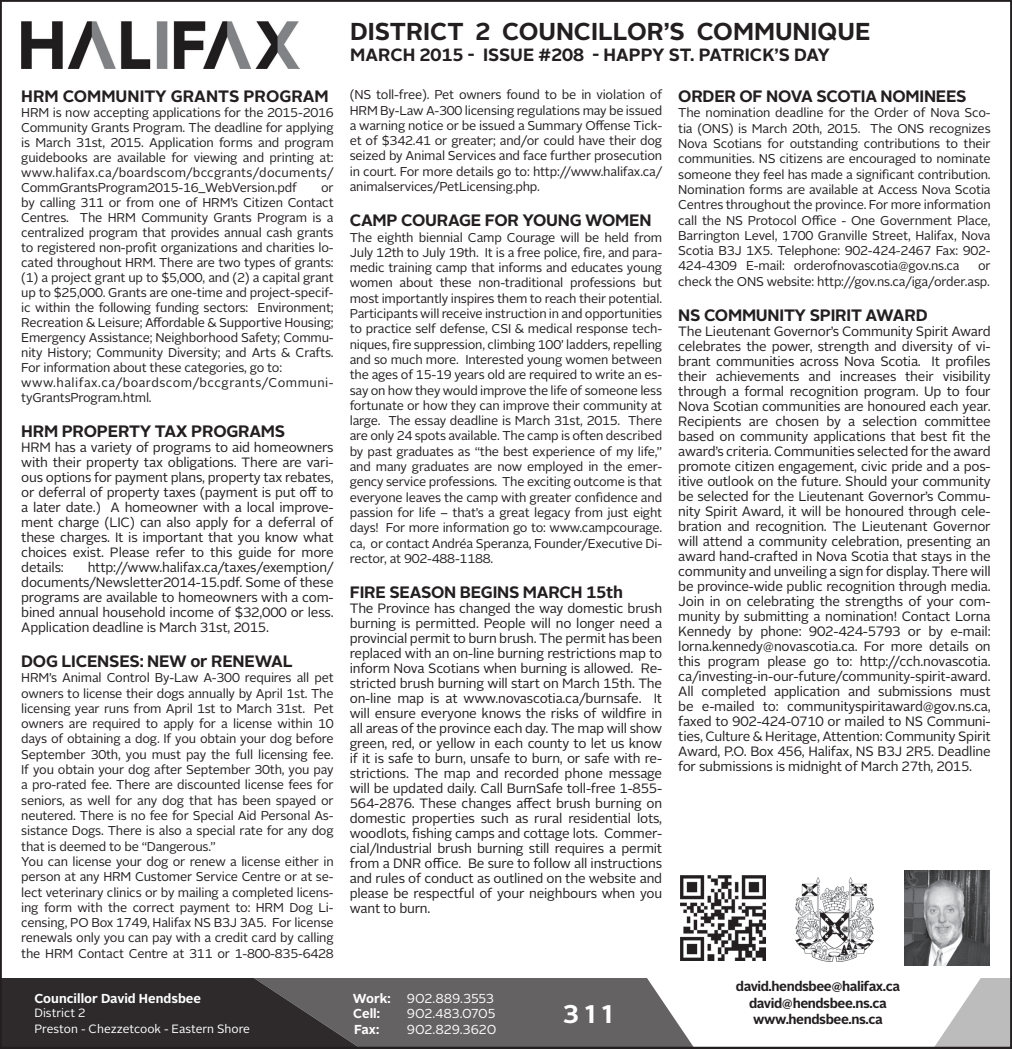
<style>
.page{position:relative;width:1012px;height:1049px;background:#fff}
.page>*{position:absolute;margin:0;border:0;box-sizing:border-box;transform-origin:0 0}
.t1{font:700 25.5px "Alright Sans";color:#fff}
.t2{font:700 24.45px "Alright Sans";color:#231f20}
.t3{font:700 17.7px "Alright Sans";color:#231f20}
.t4{font:700 16.5px "Alright Sans";letter-spacing:-.015em;color:#231f20}
.t5{font:13.5px/15px "Alright Sans";letter-spacing:-.015em;color:#231f20;text-align:justify}
.t6{font:700 13.5px/16.2px "Alright Sans";letter-spacing:-.03em;color:#231f20;text-align:center}
.t7{font:700 12.9px "Alright Sans";color:#fff}
.t8{font:12.9px "Alright Sans";letter-spacing:-.01em;color:#fff}
.body{font:12.75px/15.3px "Alright Sans";letter-spacing:-.015em;color:#231f20;text-align:justify}
.body-2{font:12.75px/15px "Alright Sans";letter-spacing:.03em;color:#231f20}
.t9{font:12px "Alright Sans";color:#fff}
</style>
<div class="page">
<img style="left:680px;top:875px;width:85px;height:85px">
<img style="left:796px;top:877px;width:78px;height:84px">
<img style="left:905px;top:870px;width:85px;height:96px">
<img style="left:21px;top:21px;width:279px;height:48px">
<div style="left:343px;top:978px;width:350px;height:68px;background:#656263"></div>
<svg style="left:935px;top:978px;width:74px;height:68px"></svg>
<svg style="left:3px;top:978px;width:340px;height:68px;background:#343031"></svg>
<p class="t4" style="left:21px;top:85px;width:309px">HRM COMMUNITY GRANTS PROGRAM</p>
<p class="body" style="left:21px;top:105px;width:314px">HRM is now accepting applications for the 2015-2016<br>Community Grants Program. The deadline for applying is March 31st, 2015. Application forms and program guidebooks are available for viewing and printing at: www.halifax.ca/boardscom/bccgrants/documents/ CommGrantsProgram2015-16_WebVersion.pdf</p>
<p class="body" style="left:21px;top:180px;width:314px;text-indent:300px">or by calling 311 or from one of HRM’s Citizen Contact Centres. The HRM Community Grants Program is a centralized program that provides annual cash grants to registered non-profit organizations and charities lo&shy;cated throughout HRM. There are two types of grants: (1) a project grant up to $5,000, and (2) a capital grant up to $25,000. Grants are one-time and project-specif&shy;ic within the following funding sectors: Environment; Recreation &amp; Leisure; Affordable &amp; Supportive Housing; Emergency Assistance; Neighborhood Safety; Commu&shy;nity History; Community Diversity; and Arts &amp; Crafts.<br>For information about these categories, go to:</p>
<p class="body-2" style="left:21px;top:375px;width:314px">www.halifax.ca/boardscom/bccgrants/Communi&shy;tyGrantsProgram.html.</p>
<p class="t4" style="left:21px;top:420px;width:266px">HRM PROPERTY TAX PROGRAMS</p>
<p class="t5" style="left:21px;top:440px;width:314px">HRM has a variety of programs to aid homeowners with their property tax obligations. There are vari&shy;ous options for payment plans, property tax rebates, or deferral of property taxes (payment is put off to a later date.) A homeowner with a local improve&shy;ment charge (LIC) can also apply for a deferral of these charges. It is important that you know what choices exist. Please refer to this guide for more details:</p>
<p class="t5" style="left:21px;top:560px;width:314px;text-indent:66px">http://www.halifax.ca/taxes/exemption/ documents/Newsletter2014-15.pdf. Some of these programs are available to homeowners with a com&shy;bined annual household income of $32,000 or less.<br>Application deadline is March 31st, 2015.</p>
<p class="t4" style="left:21px;top:649px;width:273px">DOG LICENSES: NEW or RENEWAL</p>
<p class="body" style="left:21px;top:670px;width:314px">HRM’s Animal Control By-Law A-300 requires all pet owners to license their dogs annually by April 1st. The licensing year runs from April 1st to March 31st. Pet owners are required to apply for a license within 10 days of obtaining a dog. If you obtain your dog before September 30th, you must pay the full licensing fee.<br>If you obtain your dog after September 30th, you pay a pro-rated fee. There are discounted license fees for seniors, as well for any dog that has been spayed or neutered. There is no fee for Special Aid Personal As&shy;sistance Dogs. There is also a special rate for any dog that is deemed to be “Dangerous.”</p>
<p class="body" style="left:21px;top:854px;width:314px">You can license your dog or renew a license either in person at any HRM Customer Service Centre or at se&shy;lect veterinary clinics or by mailing a completed licens&shy;ing form with the correct payment to: HRM Dog Li&shy;censing, PO Box 1749, Halifax NS B3J 3A5. For license renewals only you can pay with a credit card by calling the HRM Contact Centre at 311 or 1-800-835-6428</p>
<p class="t7" style="left:35px;top:989px;width:168px">Councillor David Hendsbee</p>
<p class="t9" style="left:35px;top:1004px;width:52px">District 2</p>
<p class="t9" style="left:35px;top:1020px;width:217px">Preston - Chezzetcook - Eastern Shore</p>
<p class="t2" style="left:350px;top:14px;width:522px">DISTRICT 2 COUNCILLOR’S COMMUNIQUE</p>
<p class="t3" style="left:350px;top:42px;width:481px">MARCH 2015 - ISSUE #208 - HAPPY ST. PATRICK’S DAY</p>
<p class="body" style="left:350px;top:87px;width:314px">(NS toll-free). Pet owners found to be in violation of HRM By-Law A-300 licensing regulations may be issued a warning notice or be issued a Summary Offense Tick&shy;et of $342.41 or greater; and/or could have their dog seized by Animal Services and face further prosecution in court. For more details go to: http://www.halifax.ca/ animalservices/PetLicensing.php.</p>
<p class="t4" style="left:350px;top:209px;width:303px">CAMP COURAGE FOR YOUNG WOMEN</p>
<p class="body" style="left:350px;top:230px;width:314px">The eighth biennial Camp Courage will be held from July 12th to July 19th. It is a free police, fire, and para&shy;medic training camp that informs and educates young women about these non-traditional professions but most importantly inspires them to reach their potential.<br>Participants will receive instruction in and opportunities to practice self defense, CSI &amp; medical response tech&shy;niques, fire suppression, climbing 100’ ladders, repelling and so much more. Interested young women between the ages of 15-19 years old are required to write an es&shy;say on how they would improve the life of someone less fortunate or how they can improve their community at large. The essay deadline is March 31st, 2015. There are only 24 spots available. The camp is often described by past graduates as “the best experience of my life,” and many graduates are now employed in the emer&shy;gency service professions. The exciting outcome is that everyone leaves the camp with greater confidence and passion for life – that’s a great legacy from just eight days! For more information go to: www.campcourage. ca, or contact Andréa Speranza, Founder/Executive Di&shy;rector, at 902-488-1188.</p>
<p class="t4" style="left:350px;top:580px;width:275px">FIRE SEASON BEGINS MARCH 15th</p>
<p class="t5" style="left:350px;top:601px;width:314px">The Province has changed the way domestic brush burning is permitted. People will no longer need a provincial permit to burn brush. The permit has been replaced with an on-line burning restrictions map to inform Nova Scotians when burning is allowed. Re&shy;stricted brush burning will start on March 15th. The on-line map is at www.novascotia.ca/burnsafe. It will ensure everyone knows the risks of wildfire in all areas of the province each day. The map will show green, red, or yellow in each county to let us know if it is safe to burn, unsafe to burn, or safe with re&shy;strictions. The map and recorded phone message will be updated daily. Call BurnSafe toll-free 1-855- 564-2876. These changes affect brush burning on domestic properties such as rural residential lots, woodlots, fishing camps and cottage lots. Commer&shy;cial/Industrial brush burning still requires a permit from a DNR office. Be sure to follow all instructions and rules of conduct as outlined on the website and please be respectful of your neighbours when you want to burn.</p>
<p class="t4" style="left:678px;top:85px;width:290px">ORDER OF NOVA SCOTIA NOMINEES</p>
<p class="body" style="left:678px;top:105px;width:314px">The nomination deadline for the Order of Nova Sco&shy;tia (ONS) is March 20th, 2015. The ONS recognizes Nova Scotians for outstanding contributions to their communities. NS citizens are encouraged to nominate someone they feel has made a significant contribution.<br>Nomination forms are available at Access Nova Scotia Centres throughout the province. For more information call the NS Protocol Office - One Government Place, Barrington Level, 1700 Granville Street, Halifax, Nova Scotia B3J 1X5. Telephone: 902-424-2467 Fax: 902- 424-4309 E-mail: orderofnovascotia@gov.ns.ca</p>
<p class="body" style="left:678px;top:258px;width:314px;text-align:right">or<br>check the ONS website: http://gov.ns.ca/iga/order.asp.</p>
<p class="t4" style="left:678px;top:303px;width:251px">NS COMMUNITY SPIRIT AWARD</p>
<p class="t5" style="left:678px;top:323px;width:314px">The Lieutenant Governor’s Community Spirit Award celebrates the power, strength and diversity of vi&shy;brant communities across Nova Scotia. It profiles their achievements and increases their visibility through a formal recognition program. Up to four Nova Scotian communities are honoured each year.<br>Recipients are chosen by a selection committee based on community applications that best fit the award’s criteria. Communities selected for the award promote citizen engagement, civic pride and a pos&shy;itive outlook on the future. Should your community be selected for the Lieutenant Governor’s Commu&shy;nity Spirit Award, it will be honoured through cele&shy;bration and recognition. The Lieutenant Governor will attend a community celebration, presenting an award hand-crafted in Nova Scotia that stays in the community and unveiling a sign for display. There will be province-wide public recognition through media.<br>Join in on celebrating the strengths of your com&shy;munity by submitting a nomination! Contact Lorna Kennedy by phone: 902-424-5793 or by e-mail: lorna.kennedy@novascotia.ca. For more details on this program please go to: http://cch.novascotia. ca/investing-in-our-future/community-spirit-award.<br>All completed application and submissions must be e-mailed to: communityspiritaward@gov.ns.ca, faxed to 902-424-0710 or mailed to NS Communi&shy;ties, Culture &amp; Heritage, Attention: Community Spirit Award, P.O. Box 456, Halifax, NS B3J 2R5. Deadline for submissions is midnight of March 27th, 2015.</p>
<p class="t7" style="left:353px;top:989px;width:39px">Work:</p>
<p class="t8" style="left:407px;top:989px;width:89px">902.889.3553</p>
<p class="t7" style="left:353px;top:1004px;width:28px">Cell:</p>
<p class="t8" style="left:407px;top:1005px;width:90px">902.483.0705</p>
<p class="t7" style="left:354px;top:1020px;width:27px">Fax:</p>
<p class="t8" style="left:407px;top:1020px;width:91px">902.829.3620</p>
<p class="t6" style="left:736px;top:978px;width:166px">david.hendsbee@halifax.ca david@hendsbee.ns.ca</p>
<p class="t1" style="left:563px;top:996px;width:52px">3 1 1</p>
<p class="t6" style="left:753px;top:1011px;width:131px">www.hendsbee.ns.ca</p>
</div>
